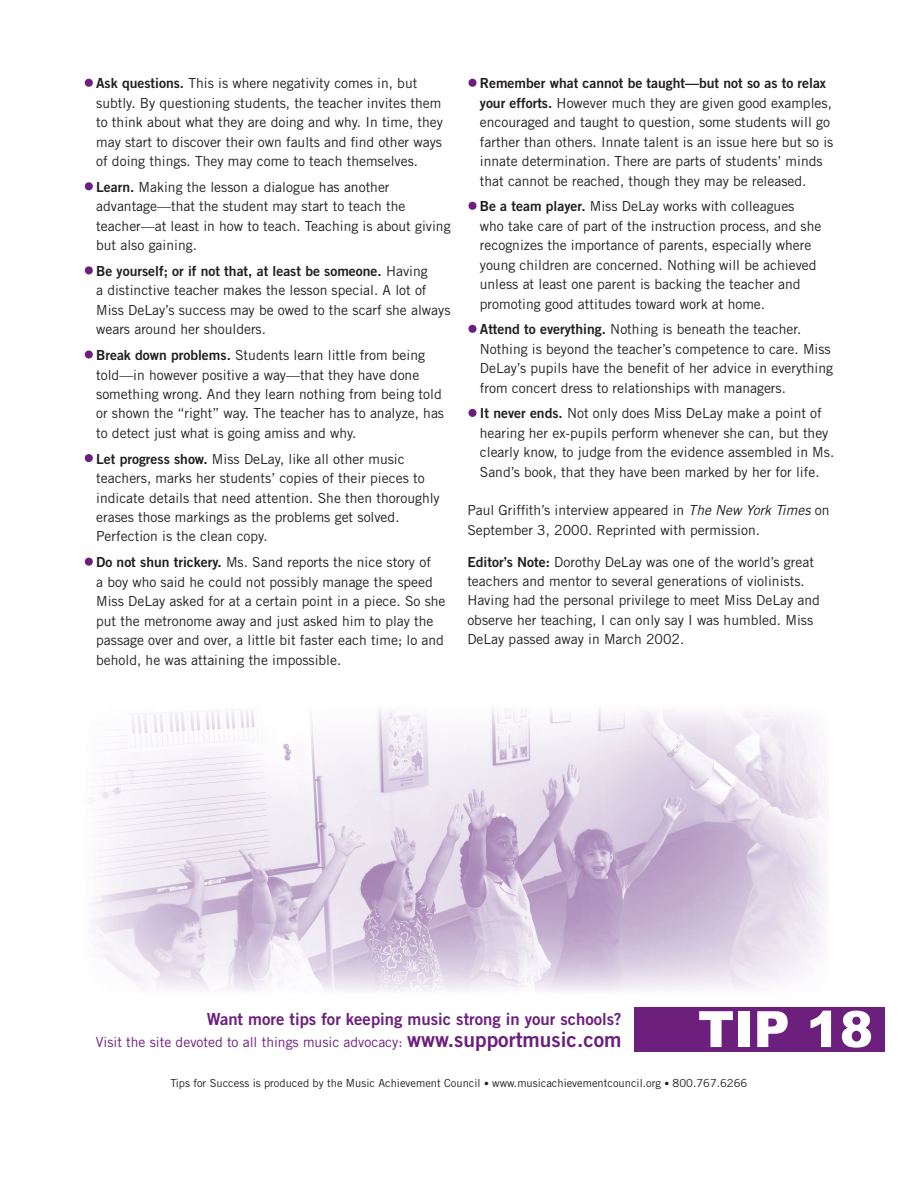
<style>
.page{position:relative;width:918px;height:1188px;background:#fff}
.page>*{position:absolute;margin:0;border:0;box-sizing:border-box;transform-origin:0 0}
.t1{font:900 50.1px "Arial";color:#fff}
.t2{font:16.65px "Trade Gothic Bold Two";color:#6c1f7d}
.t3{font:13.95px/19.5px "Trade Gothic";color:#231f20}
.t4{font:13.95px "Trade Gothic Bold Two";color:#231f20}
.t5{font:13.95px "Trade Gothic";color:#6c1f7d}
.t6{font:11.1px "Trade Gothic";color:#231f20}
.s1{font-family:"Trade Gothic Bold Two"}
.s2{font-family:"Trade Gothic"}
.s3{font-style:italic}
.s4{font-family:"Trade Gothic Bold Two";font-size:20.85px}
</style>
<div class="page">
<div style="left:634px;top:1007px;width:250px;height:44px;background:#6c1f7d"></div>
<svg style="left:84px;top:78px;width:9px;height:9px"></svg>
<svg style="left:84px;top:182px;width:9px;height:9px"></svg>
<svg style="left:84px;top:266px;width:9px;height:9px"></svg>
<svg style="left:84px;top:350px;width:9px;height:9px"></svg>
<svg style="left:84px;top:454px;width:9px;height:9px"></svg>
<svg style="left:84px;top:557px;width:9px;height:9px"></svg>
<svg style="left:468px;top:78px;width:9px;height:9px"></svg>
<svg style="left:468px;top:201px;width:9px;height:9px"></svg>
<svg style="left:468px;top:324px;width:9px;height:9px"></svg>
<svg style="left:468px;top:408px;width:9px;height:9px"></svg>
<img style="left:90px;top:709px;width:342px;height:283px">
<img style="left:432px;top:709px;width:395px;height:282px">
<p class="t3" style="left:96px;top:75px;width:348px"><span class="s1">Ask questions.</span> This is where negativity comes in, but subtly. By questioning students, the teacher invites them to think about what they are doing and why. In time, they may start to discover their own faults and find other ways of doing things. They may come to teach themselves.</p>
<p class="t3" style="left:96px;top:178px;width:356px"><span class="s1">Learn.</span> Making the lesson a dialogue has another advantage—that the student may start to teach the teacher—at least in how to teach. Teaching is about giving but also gaining.</p>
<p class="t4" style="left:96px;top:266px;width:333px">Be yourself; or if not that, at least be someone. <span class="s2">Having</span></p>
<p class="t3" style="left:96px;top:282px;width:356px">a distinctive teacher makes the lesson special. A lot of<br>Miss DeLay’s success may be owed to the scarf she always wears around her shoulders.</p>
<p class="t3" style="left:96px;top:347px;width:349px"><span class="s1">Break down problems.</span> Students learn little from being told—in however positive a way—that they have done something wrong. And they learn nothing from being told or shown the “right” way. The teacher has to analyze, has to detect just what is going amiss and why.</p>
<p class="t3" style="left:96px;top:450px;width:345px"><span class="s1">Let progress show.</span> Miss DeLay, like all other music teachers, marks her students’ copies of their pieces to indicate details that need attention. She then thoroughly erases those markings as the problems get solved.<br>Perfection is the clean copy.</p>
<p class="t3" style="left:96px;top:554px;width:351px"><span class="s1">Do not shun trickery.</span> Ms. Sand reports the nice story of<br>a boy who said he could not possibly manage the speed Miss DeLay asked for at a certain point in a piece. So she put the metronome away and just asked him to play the passage over and over, a little bit faster each time; lo and behold, he was attaining the impossible.</p>
<p class="t4" style="left:480px;top:78px;width:348px">Remember what cannot be taught—but not so as to relax</p>
<p class="t3" style="left:480px;top:94px;width:355px"><span class="s1">your efforts.</span> However much they are given good examples, encouraged and taught to question, some students will go farther than others. Innate talent is an issue here but so is innate determination. There are parts of students’ minds that cannot be reached, though they may be released.</p>
<p class="t3" style="left:480px;top:198px;width:343px"><span class="s1">Be a team player.</span> Miss DeLay works with colleagues who take care of part of the instruction process, and she recognizes the importance of parents, especially where young children are concerned. Nothing will be achieved unless at least one parent is backing the teacher and promoting good attitudes toward work at home.</p>
<p class="t3" style="left:480px;top:321px;width:355px"><span class="s1">Attend to everything.</span> Nothing is beneath the teacher.<br>Nothing is beyond the teacher’s competence to care. Miss DeLay’s pupils have the benefit of her advice in everything from concert dress to relationships with managers.</p>
<p class="t3" style="left:480px;top:405px;width:356px"><span class="s1">It never ends.</span> Not only does Miss DeLay make a point of hearing her ex-pupils perform whenever she can, but they clearly know, to judge from the evidence assembled in Ms.<br>Sand’s book, that they have been marked by her for life.</p>
<p class="t3" style="left:467px;top:502px;width:364px">Paul Griffith’s interview appeared in <span class="s3">The New York Times</span> on<br>September 3, 2000. Reprinted with permission.</p>
<p class="t3" style="left:467px;top:553px;width:354px"><span class="s1">Editor’s Note:</span> Dorothy DeLay was one of the world’s great teachers and mentor to several generations of violinists.<br>Having had the personal privilege to meet Miss DeLay and observe her teaching, I can only say I was humbled. Miss DeLay passed away in March 2002.</p>
<p class="t2" style="left:207px;top:1013px;width:416px">Want more tips for keeping music strong in your schools?</p>
<p class="t5" style="left:96px;top:1037px;width:527px">Visit the site devoted to all things music advocacy: <span class="s4">www.supportmusic.com</span></p>
<h1 class="t1" style="left:698px;top:1000px;width:177px">TIP 18</h1>
<p class="t6" style="left:171px;top:1079px;width:578px">Tips for Success is produced by the Music Achievement Council www.musicachievementcouncil.org 800.767.6266</p>
</div>
